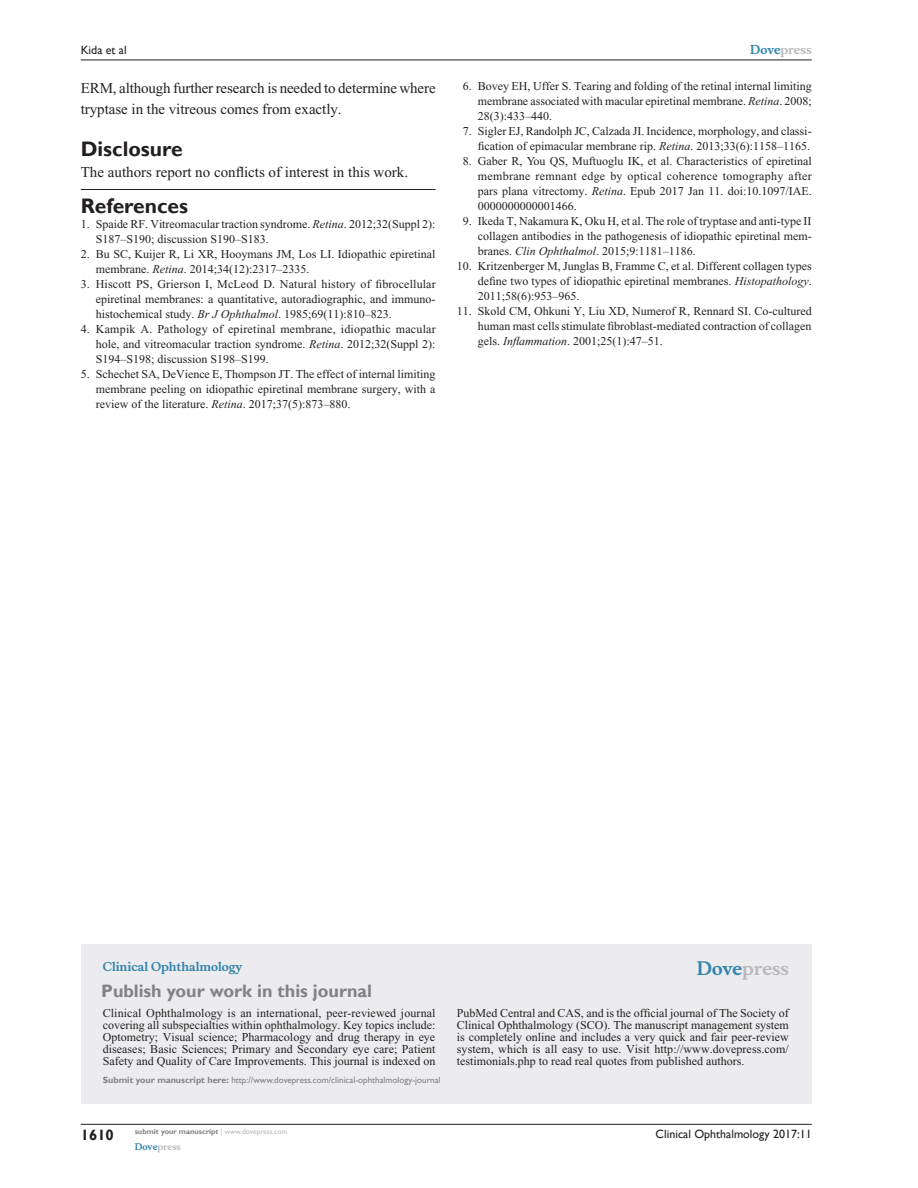
<style>
.page{position:relative;width:918px;height:1188px;background:#fff}
.page>*{position:absolute;margin:0;border:0;box-sizing:border-box;transform-origin:0 0}
.RefH{font:700 21px "Gill Sans";color:#231f20}
.PromBx-H1{font:700 18px "Gill Sans";color:#808285}
.PromBx-Brand{font:700 18px "Musee";color:#b8b9bc}
.Tx{font:15px/21px "Times New Roman";letter-spacing:-.01em;color:#231f20}
.TxF{font:15px "Times New Roman";color:#231f20}
.t1{font:700 15px "Gill Sans";color:#231f20}
.RefNL2{font:12px/15px "Times New Roman";color:#231f20;text-align:justify}
.RefNL1{font:12px/15px "Times New Roman";color:#231f20;text-align:justify}
.PromBx-Tx{font:12px/12px "Times New Roman";color:#231f20;text-align:justify}
.t2{font:12px "Gill Sans";color:#231f20}
.PromBx-JrnlName{font:700 12px "Musee";color:#3485ae}
.t3{font:700 12px "Musee";color:#b8b9bc}
.PromBx-SubmitMssWebA{font:9px "Gill Sans";color:#808285}
.t4{font:700 9px "Musee";color:#b8b9bc}
.t5{font:700 7.5px "Gill Sans";color:#808285}
.s1{font-style:italic}
.s2{color:#3485ae}
.s3{font-weight:700}
.s4{font-weight:400;color:#b8b9bc}
</style>
<div class="page">
<div style="left:81px;top:944px;width:731px;height:159px;background:#ececee"></div>
<hr style="left:81px;top:1124px;width:731px;height:1px;background:#231f20">
<hr style="left:81px;top:60px;width:731px;height:1px;background:#231f20">
<hr style="left:81px;top:189px;width:355px;height:1px;background:#231f20">
<p class="t2" style="left:81px;top:43px;width:47px">Kida et al</p>
<p class="Tx" style="left:81px;top:77px;width:356px">ERM, although further research is needed to determine where tryptase in the vitreous comes from exactly.</p>
<h1 class="RefH" style="left:81px;top:136px;width:103px">Disclosure</h1>
<p class="TxF" style="left:81px;top:163px;width:329px">The authors report no conflicts of interest in this work.</p>
<p class="RefH" style="left:81px;top:193px;width:109px">References</p>
<p class="RefNL1" style="left:96px;top:216px;width:341px;text-indent:-15px">1. Spaide RF. Vitreomacular traction syndrome. <span class="s1">Retina</span>. 2012;32(Suppl 2):<br>S187–S190; discussion S190–S183.</p>
<p class="RefNL1" style="left:96px;top:246px;width:341px;text-indent:-15px">2. Bu SC, Kuijer R, Li XR, Hooymans JM, Los LI. Idiopathic epiretinal membrane. <span class="s1">Retina</span>. 2014;34(12):2317–2335.</p>
<p class="RefNL1" style="left:96px;top:276px;width:342px;text-indent:-15px">3. Hiscott PS, Grierson I, McLeod D. Natural history of fibrocellular epiretinal membranes: a quantitative, autoradiographic, and immuno&shy;histochemical study. <span class="s1">Br J Ophthalmol</span>. 1985;69(11):810–823.</p>
<p class="RefNL1" style="left:96px;top:321px;width:342px;text-indent:-15px">4. Kampik A. Pathology of epiretinal membrane, idiopathic macular hole, and vitreomacular traction syndrome. <span class="s1">Retina</span>. 2012;32(Suppl 2):<br>S194–S198; discussion S198–S199.</p>
<p class="RefNL1" style="left:96px;top:366px;width:341px;text-indent:-15px">5. Schechet SA, DeVience E, Thompson JT. The effect of internal limiting membrane peeling on idiopathic epiretinal membrane surgery, with a review of the literature. <span class="s1">Retina</span>. 2017;37(5):873–880.</p>
<p class="t3" style="left:750px;top:43px;width:63px"><span class="s2">Dove</span>press</p>
<p class="RefNL2" style="left:478px;top:79px;width:335px;text-indent:-15px">6. Bovey EH, Uffer S. Tearing and folding of the retinal internal limiting membrane associated with macular epiretinal membrane. <span class="s1">Retina</span>. 2008; 28(3):433–440.</p>
<p class="RefNL2" style="left:463px;top:124px;width:350px;text-align:right">7. Sigler EJ, Randolph JC, Calzada JI. Incidence, morphology, and classi&shy;fication of epimacular membrane rip. <span class="s1">Retina</span>. 2013;33(6):1158–1165.</p>
<p class="RefNL2" style="left:478px;top:154px;width:335px;text-indent:-15px">8. Gaber R, You QS, Muftuoglu IK, et al. Characteristics of epiretinal membrane remnant edge by optical coherence tomography after pars plana vitrectomy. <span class="s1">Retina</span>. Epub 2017 Jan 11. doi:10.1097/IAE.<br>0000000000001466.</p>
<p class="RefNL2" style="left:478px;top:214px;width:335px;text-indent:-15px">9. Ikeda T, Nakamura K, Oku H, et al. The role of tryptase and anti-type II collagen antibodies in the pathogenesis of idiopathic epiretinal mem&shy;branes. <span class="s1">Clin Ophthalmol</span>. 2015;9:1181–1186.</p>
<p class="RefNL2" style="left:478px;top:259px;width:335px;text-indent:-21px">10. Kritzenberger M, Junglas B, Framme C, et al. Different collagen types define two types of idiopathic epiretinal membranes. <span class="s1">Histopathology</span>.<br>2011;58(6):953–965.</p>
<p class="RefNL2" style="left:478px;top:304px;width:335px;text-indent:-21px">11. Skold CM, Ohkuni Y, Liu XD, Numerof R, Rennard SI. Co-cultured human mast cells stimulate fibroblast-mediated contraction of collagen gels. <span class="s1">Inflammation</span>. 2001;25(1):47–51.</p>
<p class="PromBx-JrnlName" style="left:103px;top:959px;width:141px">Clinical Ophthalmology</p>
<p class="PromBx-H1" style="left:101px;top:980px;width:272px">Publish your work in this journal</p>
<p class="PromBx-Brand" style="left:697px;top:958px;width:94px"><span class="s2">Dove</span>press</p>
<p class="PromBx-Tx" style="left:103px;top:1007px;width:334px">Clinical Ophthalmology is an international, peer-reviewed journal covering all subspecialties within ophthalmology. Key topics include:<br>Optometry; Visual science; Pharmacology and drug therapy in eye diseases; Basic Sciences; Primary and Secondary eye care; Patient Safety and Quality of Care Improvements. This journal is indexed on</p>
<p class="PromBx-Tx" style="left:457px;top:1007px;width:333px">PubMed Central and CAS, and is the official journal of The Society of Clinical Ophthalmology (SCO). The manuscript management system is completely online and includes a very quick and fair peer-review system, which is all easy to use. Visit http://www.dovepress.com/ testimonials.php to read real quotes from published authors.</p>
<p class="PromBx-SubmitMssWebA" style="left:103px;top:1075px;width:339px"><span class="s3">Submit your manuscript here:</span> http://www.dovepress.com/clinical-ophthalmology-journal</p>
<p class="t1" style="left:81px;top:1126px;width:35px">1610</p>
<p class="t5" style="left:135px;top:1127px;width:154px">submit your manuscript <span class="s4">| www.dovepress.com</span></p>
<p class="t4" style="left:135px;top:1141px;width:48px"><span class="s2">Dove</span>press</p>
<p class="t2" style="left:656px;top:1127px;width:158px">Clinical Ophthalmology 2017:11</p>
</div>
